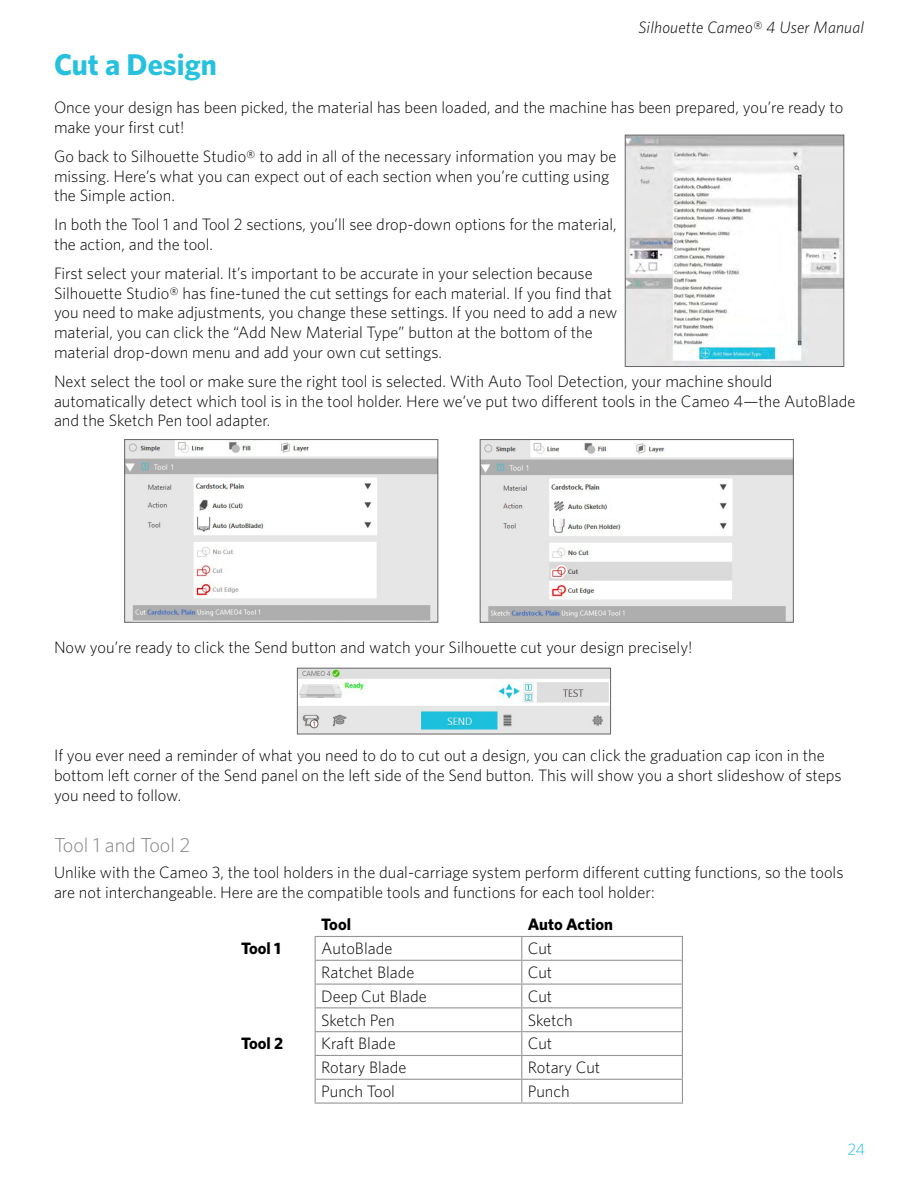
<style>
.page{position:relative;width:918px;height:1188px;background:#fff}
.page>*{position:absolute;margin:0;border:0;box-sizing:border-box;transform-origin:0 0}
.t1{font:700 30px "Whitney";color:#25c1de}
.t2{font:300 20.25px "Whitney";color:#808285}
.t3{font:300 16.5px/19.8px "Whitney";color:#000}
.t4{font:italic 300 16.5px "Whitney";letter-spacing:.01em;color:#000}
.t5{font:700 16.5px "Whitney";color:#000}
.t6{font:300 16.5px "Whitney";color:#25c1de}
</style>
<div class="page">
<hr style="left:315px;top:960px;width:207px;height:1px;background:#969699">
<hr style="left:522px;top:960px;width:161px;height:1px;background:#969699">
<hr style="left:315px;top:984px;width:207px;height:1px;background:#969699">
<hr style="left:522px;top:984px;width:161px;height:1px;background:#969699">
<hr style="left:315px;top:1007px;width:207px;height:1px;background:#969699">
<hr style="left:522px;top:1007px;width:161px;height:1px;background:#969699">
<hr style="left:315px;top:1031px;width:207px;height:1px;background:#969699">
<hr style="left:522px;top:1031px;width:161px;height:1px;background:#969699">
<hr style="left:315px;top:1055px;width:207px;height:1px;background:#969699">
<hr style="left:522px;top:1055px;width:161px;height:1px;background:#969699">
<hr style="left:315px;top:1079px;width:207px;height:1px;background:#969699">
<hr style="left:522px;top:1079px;width:161px;height:1px;background:#969699">
<svg style="left:521px;top:937px;width:1px;height:166px"></svg>
<svg style="left:682px;top:937px;width:1px;height:166px"></svg>
<hr style="left:315px;top:1103px;width:207px;height:1px;background:#969699">
<hr style="left:522px;top:1103px;width:161px;height:1px;background:#969699">
<hr style="left:315px;top:936px;width:207px;height:1px;background:#969699">
<hr style="left:522px;top:936px;width:161px;height:1px;background:#969699">
<svg style="left:315px;top:937px;width:1px;height:166px"></svg>
<img style="left:627px;top:137px;width:215px;height:228px">
<div style="left:625px;top:135px;width:219px;height:232px;border:1px solid #65666a"></div>
<img style="left:482px;top:441px;width:310px;height:180px">
<div style="left:480px;top:439px;width:314px;height:184px;border:1px solid #65666a"></div>
<img style="left:126px;top:441px;width:310px;height:180px">
<div style="left:124px;top:439px;width:314px;height:184px;border:1px solid #65666a"></div>
<img style="left:299px;top:670px;width:310px;height:62px">
<div style="left:297px;top:668px;width:314px;height:66px;border:1px solid #65666a"></div>
<p class="t4" style="left:639px;top:18px;width:227px">Silhouette Cameo® 4 User Manual</p>
<h1 class="t1" style="left:54px;top:47px;width:164px">Cut a Design</h1>
<p class="t3" style="left:54px;top:97px;width:791px">Once your design has been picked, the material has been loaded, and the machine has been prepared, you’re ready to make your first cut!</p>
<p class="t3" style="left:54px;top:146px;width:564px">Go back to Silhouette Studio® to add in all of the necessary information you may be missing. Here’s what you can expect out of each section when you’re cutting using the Simple action.</p>
<p class="t3" style="left:54px;top:214px;width:564px">In both the Tool 1 and Tool 2 sections, you’ll see drop-down options for the material, the action, and the tool.</p>
<p class="t3" style="left:54px;top:263px;width:565px">First select your material. It’s important to be accurate in your selection because Silhouette Studio® has fine-tuned the cut settings for each material. If you find that you need to make adjustments, you change these settings. If you need to add a new material, you can click the “Add New Material Type” button at the bottom of the material drop-down menu and add your own cut settings.</p>
<p class="t3" style="left:54px;top:371px;width:803px">Next select the tool or make sure the right tool is selected. With Auto Tool Detection, your machine should automatically detect which tool is in the tool holder. Here we’ve put two different tools in the Cameo 4—the AutoBlade and the Sketch Pen tool adapter.</p>
<p class="t3" style="left:54px;top:637px;width:640px">Now you’re ready to click the Send button and watch your Silhouette cut your design precisely!</p>
<p class="t3" style="left:54px;top:745px;width:789px">If you ever need a reminder of what you need to do to cut out a design, you can click the graduation cap icon in the bottom left corner of the Send panel on the left side of the Send button. This will show you a short slideshow of steps you need to follow.</p>
<p class="t2" style="left:54px;top:833px;width:138px">Tool 1 and Tool 2</p>
<p class="t3" style="left:54px;top:862px;width:791px">Unlike with the Cameo 3, the tool holders in the dual-carriage system perform different cutting functions, so the tools are not interchangeable. Here are the compatible tools and functions for each tool holder:</p>
<p class="t5" style="left:321px;top:915px;width:31px">Tool</p>
<p class="t5" style="left:528px;top:915px;width:87px">Auto Action</p>
<p class="t5" style="left:241px;top:939px;width:42px">Tool 1</p>
<p class="t3" style="left:321px;top:938px;width:73px">AutoBlade</p>
<p class="t3" style="left:528px;top:938px;width:26px">Cut</p>
<p class="t3" style="left:321px;top:962px;width:95px">Ratchet Blade</p>
<p class="t3" style="left:528px;top:962px;width:26px">Cut</p>
<p class="t3" style="left:321px;top:986px;width:107px">Deep Cut Blade</p>
<p class="t3" style="left:528px;top:986px;width:26px">Cut</p>
<p class="t3" style="left:321px;top:1010px;width:75px">Sketch Pen</p>
<p class="t3" style="left:528px;top:1010px;width:46px">Sketch</p>
<p class="t5" style="left:241px;top:1034px;width:44px">Tool 2</p>
<p class="t3" style="left:321px;top:1034px;width:76px">Kraft Blade</p>
<p class="t3" style="left:528px;top:1034px;width:26px">Cut</p>
<p class="t3" style="left:321px;top:1057px;width:87px">Rotary Blade</p>
<p class="t3" style="left:528px;top:1057px;width:74px">Rotary Cut</p>
<p class="t3" style="left:321px;top:1081px;width:75px">Punch Tool</p>
<p class="t3" style="left:528px;top:1081px;width:43px">Punch</p>
<p class="t6" style="left:847px;top:1139px;width:20px">24</p>
</div>
